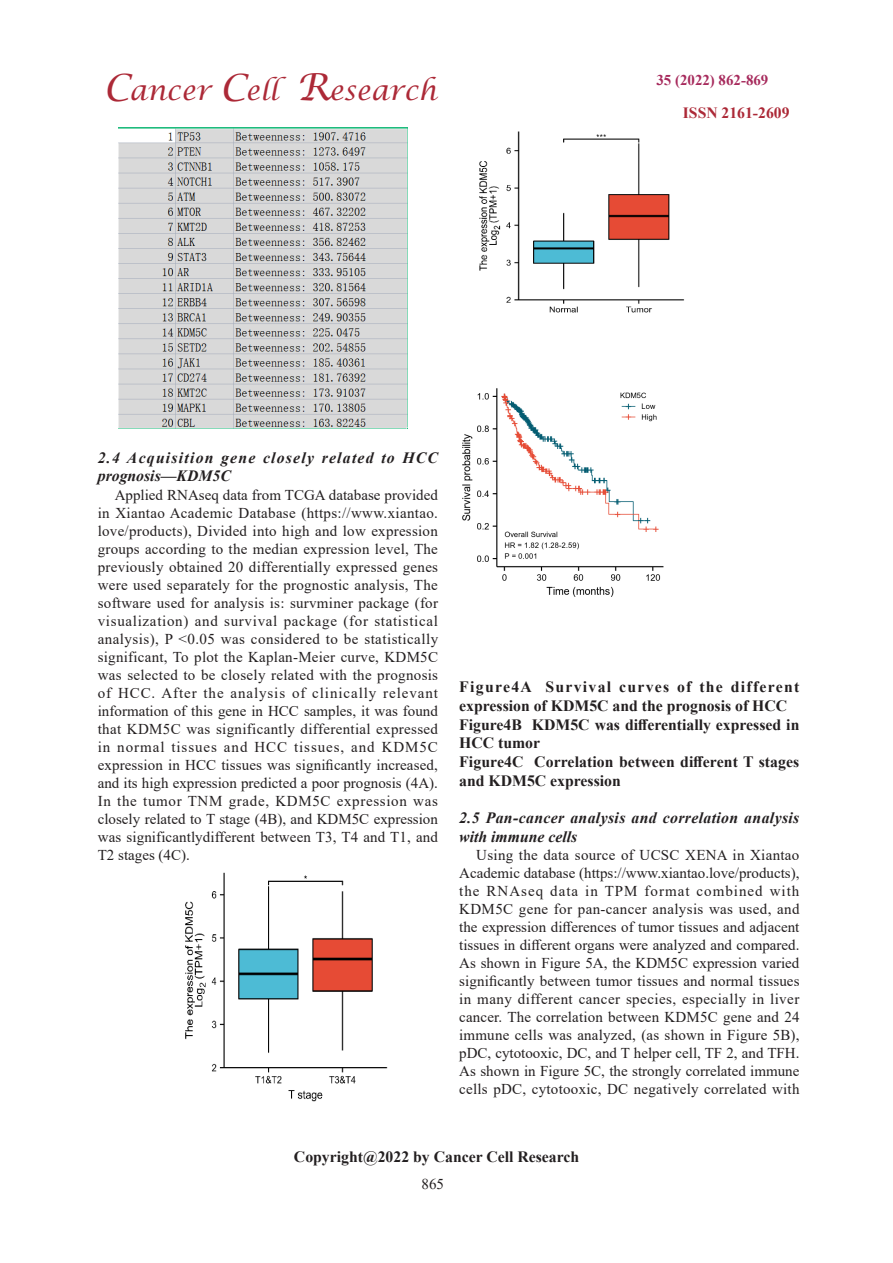
<style>
.page{position:relative;width:893px;height:1263px;background:#fff}
.page>*{position:absolute;margin:0;border:0;box-sizing:border-box;transform-origin:0 0}
.t1{font:italic 27px "Lucida Calligraphy";color:#ac2937}
.正标{font:700 15.75px/18.9px "Times New Roman";color:#231f20}
.正标-2{font:700 15.75px/18.9px "Times New Roman";letter-spacing:.065em;color:#231f20}
.正标-3{font:italic 700 15.75px/18.9px "Times New Roman";letter-spacing:.025em;color:#231f20}
.正标-4{font:italic 700 15.75px/18.9px "Times New Roman";letter-spacing:.075em;color:#231f20}
.t2{font:700 15.6px "Times New Roman";color:#ac2937}
.正文{font:15px/18px "Times New Roman";letter-spacing:.005em;color:#231f20;text-align:justify}
.t3{font:700 14.85px "Times New Roman";color:#a72b5d}
.s1{font-size:37.5px}
</style>
<div class="page">
<img style="left:119px;top:128px;width:288px;height:300px">
<img style="left:479px;top:131px;width:206px;height:182px">
<img style="left:462px;top:388px;width:202px;height:209px">
<img style="left:185px;top:872px;width:203px;height:230px">
<h1 class="t1" style="left:103px;top:75px;width:335px"><span class="s1">C</span>ancer <span class="s1">C</span>ell <span class="s1">R</span>esearch</h1>
<p class="t3" style="left:656px;top:70px;width:113px">35 (2022) 862-869</p>
<p class="t2" style="left:683px;top:101px;width:108px">ISSN 2161-2609</p>
<p class="正标-4" style="left:98px;top:447px;width:342px">2.4 Acquisition gene closely related to HCC prognosis—KDM5C</p>
<p class="正文" style="left:98px;top:485px;width:342px;text-indent:17px">Applied RNAseq data from TCGA database provided in Xiantao Academic Database (https://www.xiantao. love/products), Divided into high and low expression groups according to the median expression level, The previously obtained 20 differentially expressed genes were used separately for the prognostic analysis, The software used for analysis is: survminer package (for visualization) and survival package (for statistical analysis), P &lt;0.05 was considered to be statistically significant, To plot the Kaplan-Meier curve, KDM5C was selected to be closely related with the prognosis of HCC. After the analysis of clinically relevant information of this gene in HCC samples, it was found that KDM5C was significantly differential expressed in normal tissues and HCC tissues, and KDM5C expression in HCC tissues was significantly increased, and its high expression predicted a poor prognosis (4A).<br>In the tumor TNM grade, KDM5C expression was closely related to T stage (4B), and KDM5C expression was significantlydifferent between T3, T4 and T1, and T2 stages (4C).</p>
<p class="正标-2" style="left:459px;top:676px;width:342px">Figure4A Survival curves of the different expression of KDM5C and the prognosis of HCC</p>
<p class="正标" style="left:459px;top:714px;width:342px">Figure4B KDM5C was differentially expressed in<br>HCC tumor</p>
<p class="正标" style="left:459px;top:752px;width:342px">Figure4C Correlation between different T stages and KDM5C expression</p>
<p class="正标-3" style="left:459px;top:808px;width:342px">2.5 Pan-cancer analysis and correlation analysis with immune cells</p>
<p class="正文" style="left:459px;top:846px;width:342px;text-indent:17px">Using the data source of UCSC XENA in Xiantao Academic database (https://www.xiantao.love/products), the RNAseq data in TPM format combined with KDM5C gene for pan-cancer analysis was used, and the expression differences of tumor tissues and adjacent tissues in different organs were analyzed and compared.<br>As shown in Figure 5A, the KDM5C expression varied significantly between tumor tissues and normal tissues in many different cancer species, especially in liver cancer. The correlation between KDM5C gene and 24 immune cells was analyzed, (as shown in Figure 5B), pDC, cytotooxic, DC, and T helper cell, TF 2, and TFH.<br>As shown in Figure 5C, the strongly correlated immune cells pDC, cytotooxic, DC negatively correlated with</p>
<p class="正标" style="left:294px;top:1147px;width:287px">Copyright@2022 by Cancer Cell Research</p>
<p class="正文" style="left:422px;top:1174px;width:24px">865</p>
</div>
